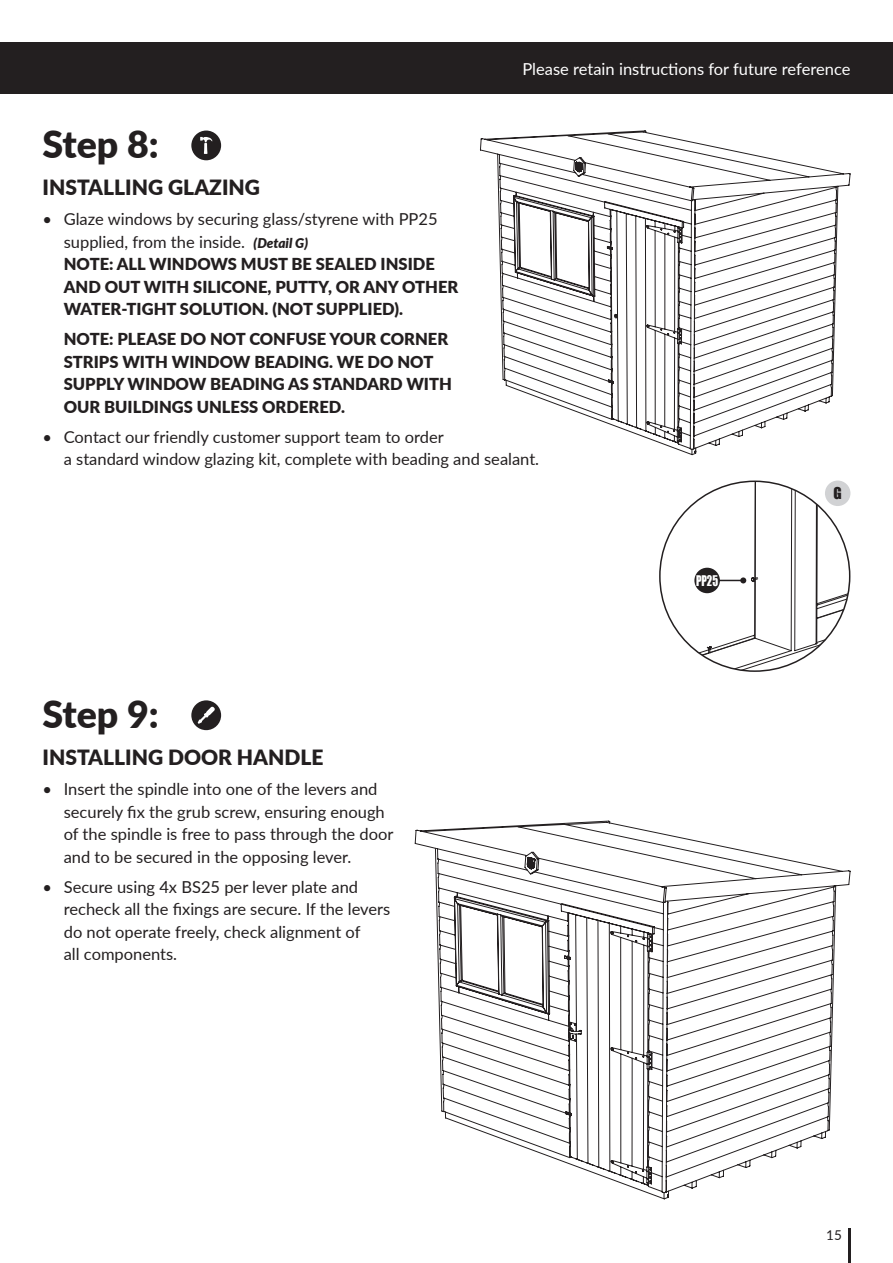
<style>
.page{position:relative;width:893px;height:1263px;background:#fff}
.page>*{position:absolute;margin:0;border:0;box-sizing:border-box;transform-origin:0 0}
.t1{font:900 37.5px "Lato";letter-spacing:-.005em;color:#231f20}
.t2{font:900 21px "Lato";color:#231f20}
.t3{font:16.5px/22.5px "Lato";color:#231f20}
.t4{font:900 16.5px/22.5px "Lato";color:#231f20}
.t5{font:16.5px "Lato";color:#fff}
.t6{font:15px "Impact";color:#231f20}
.t7{font:13.5px "Impact";color:#fff;scale:.8 1}
.t8{font:13.5px "Lato";color:#231f20}
.s1{font-weight:400}
.s2{font-style:italic;font-size:13.5px}
</style>
<div class="page">
<div style="left:0;top:43px;width:893px;height:51px;background:#231f20"></div>
<hr style="left:848px;top:1229px;width:2px;height:34px;background:#231f20">
<div style="left:191px;top:131px;width:30px;height:29px;background:#231f20;border-radius:50%"></div>
<svg style="left:200px;top:137px;width:12px;height:17px"></svg>
<svg style="left:694px;top:568px;width:26px;height:25px"></svg>
<svg style="left:697px;top:481px;width:153px;height:190px"></svg>
<svg style="left:480px;top:130px;width:371px;height:326px"></svg>
<div style="left:191px;top:700px;width:30px;height:30px;background:#231f20;border-radius:50%"></div>
<svg style="left:198px;top:707px;width:17px;height:17px"></svg>
<svg style="left:414px;top:820px;width:437px;height:380px"></svg>
<p class="t5" style="left:522px;top:57px;width:329px">Please retain instructions for future reference</p>
<h1 class="t1" style="left:43px;top:116px;width:118px">Step 8:</h1>
<p class="t2" style="left:43px;top:172px;width:219px">INSTALLING GLAZING</p>
<p class="t4" style="left:64px;top:207px;width:396px;text-indent:-21px"><span class="s1">• Glaze windows by securing glass/styrene with PP25 supplied, from the inside.</span> <span class="s2">(Detail G)<br></span>NOTE: ALL WINDOWS MUST BE SEALED INSIDE AND OUT WITH SILICONE, PUTTY, OR ANY OTHER WATER-TIGHT SOLUTION. (NOT SUPPLIED).</p>
<p class="t4" style="left:64px;top:327px;width:390px">NOTE: PLEASE DO NOT CONFUSE YOUR CORNER STRIPS WITH WINDOW BEADING. WE DO NOT SUPPLY WINDOW BEADING AS STANDARD WITH OUR BUILDINGS UNLESS ORDERED.</p>
<p class="t3" style="left:64px;top:425px;width:477px;text-indent:-21px">• Contact our friendly customer support team to order<br>a standard window glazing kit, complete with beading and sealant.</p>
<h1 class="t1" style="left:43px;top:686px;width:118px">Step 9:</h1>
<p class="t2" style="left:43px;top:742px;width:283px">INSTALLING DOOR HANDLE</p>
<p class="t3" style="left:64px;top:777px;width:331px;text-indent:-21px">• Insert the spindle into one of the levers and securely fix the grub screw, ensuring enough of the spindle is free to pass through the door and to be secured in the opposing lever.</p>
<p class="t3" style="left:64px;top:875px;width:328px;text-indent:-21px">• Secure using 4x BS25 per lever plate and recheck all the fixings are secure. If the levers do not operate freely, check alignment of<br>all components.</p>
<p class="t7" style="left:696px;top:570px;width:29px">PP25</p>
<p class="t6" style="left:834px;top:482px;width:10px">G</p>
<p class="t8" style="left:826px;top:1225px;width:17px">15</p>
</div>
